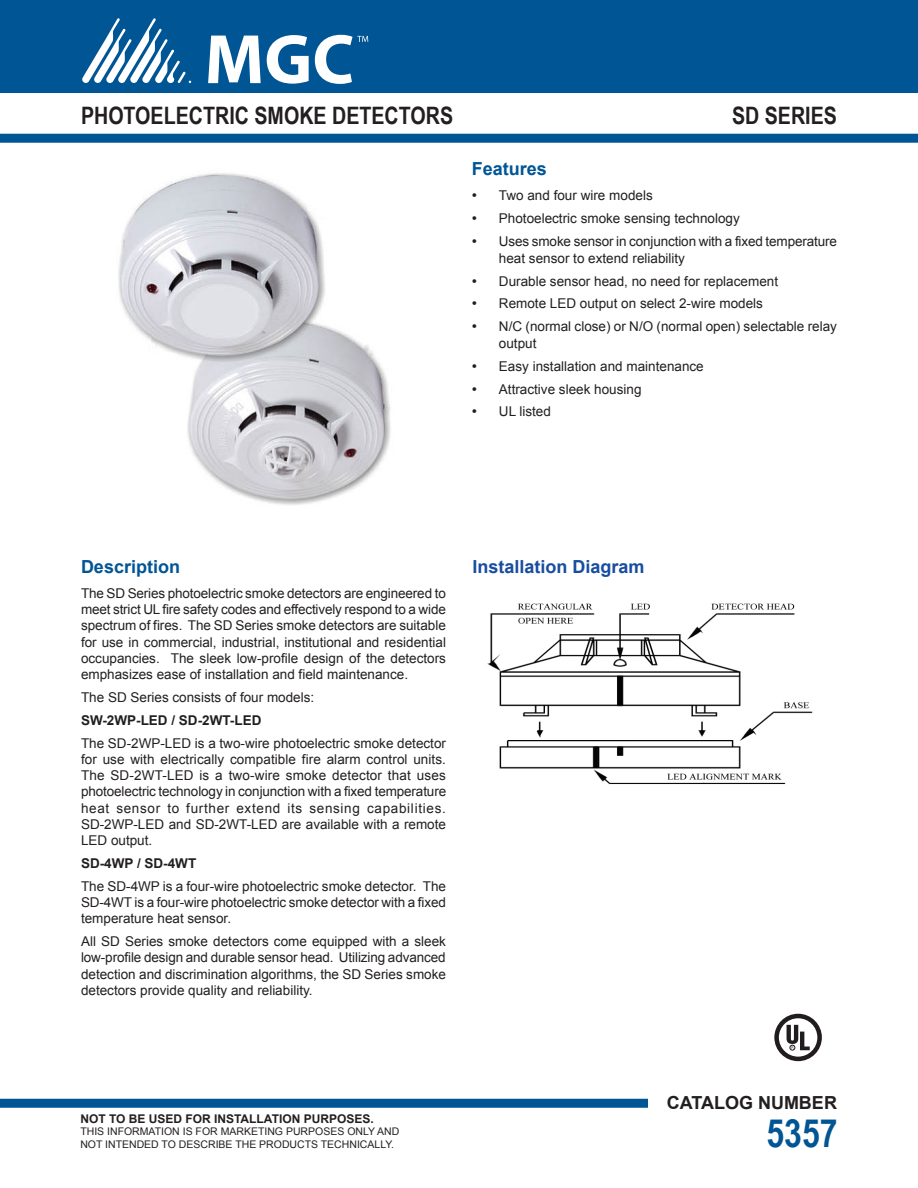
<style>
.page{position:relative;width:918px;height:1188px;background:#fff}
.page>*{position:absolute;margin:0;border:0;box-sizing:border-box;transform-origin:0 0}
.ParaStyle01-Leading_Auto__Align_Left{font:700 39px "Arial Narrow";color:#005595}
.t1{font:700 24px "Arial Narrow";color:#231f20}
.ParaStyle01-Leading_Auto__Align_Left-2{font:700 18px "Arial";color:#005595}
.heading_1{font:700 18px "Arial";color:#184ca0}
.ParaStyle01-Leading_Auto__Align_Left-3{font:700 18px "Arial";color:#231f20}
.t2{font:13.5px/16.2px "Arial";color:#231f20;text-align:justify}
.t3{font:700 13.5px "Arial";color:#231f20}
.ParaStyle01-Leading_Auto__Align_Left-4{font:700 12px "Arial";color:#231f20}
.ParaStyle01-Leading_Auto__Align_Left-5{font:10.5px/12.6px "Arial";color:#231f20}
.s1{font-family:"Times New Roman";font-size:15px}
</style>
<div class="page">
<div style="left:0;top:0;width:918px;height:93px;background:#005595"></div>
<svg style="left:82px;top:18px;width:109px;height:65px"></svg>
<svg style="left:208px;top:36px;width:53px;height:47px"></svg>
<svg style="left:267px;top:35px;width:42px;height:49px"></svg>
<svg style="left:315px;top:35px;width:53px;height:49px"></svg>
<div style="left:0;top:134px;width:918px;height:9px;background:#005595"></div>
<div style="left:0;top:1099px;width:648px;height:9px;background:#005595"></div>
<div style="left:774px;top:1014px;width:48px;height:47px;border:5px solid #211d1e;border-radius:50%"></div>
<svg style="left:787px;top:1025px;width:23px;height:25px"></svg>
<img style="left:118px;top:173px;width:273px;height:332px">
<img style="left:487px;top:603px;width:326px;height:181px">
<p class="t1" style="left:81px;top:97px;width:374px">PHOTOELECTRIC SMOKE DETECTORS</p>
<p class="t1" style="left:732px;top:97px;width:106px">SD SERIES</p>
<p class="ParaStyle01-Leading_Auto__Align_Left-2" style="left:472px;top:157px;width:77px">Features</p>
<p class="t2" style="left:472px;top:188px;width:182px"><span class="s1">•</span> Two and four wire models</p>
<p class="t2" style="left:472px;top:211px;width:269px"><span class="s1">•</span> Photoelectric smoke sensing technology</p>
<p class="t2" style="left:499px;top:234px;width:340px;text-indent:-27px"><span class="s1">•</span> Uses smoke sensor in conjunction with a fixed temperature heat sensor to extend reliability</p>
<p class="t2" style="left:472px;top:273px;width:308px"><span class="s1">•</span> Durable sensor head, no need for replacement</p>
<p class="t2" style="left:472px;top:296px;width:293px"><span class="s1">•</span> Remote LED output on select 2-wire models</p>
<p class="t2" style="left:499px;top:319px;width:340px;text-indent:-27px"><span class="s1">•</span> N/C (normal close) or N/O (normal open) selectable relay output</p>
<p class="t2" style="left:472px;top:358px;width:233px"><span class="s1">•</span> Easy installation and maintenance</p>
<p class="t2" style="left:472px;top:381px;width:171px"><span class="s1">•</span> Attractive sleek housing</p>
<p class="t2" style="left:472px;top:404px;width:81px"><span class="s1">•</span> UL listed</p>
<p class="ParaStyle01-Leading_Auto__Align_Left-2" style="left:81px;top:554px;width:101px">Description</p>
<p class="t2" style="left:81px;top:585px;width:367px">The SD Series photoelectric smoke detectors are engineered to meet strict UL fire safety codes and effectively respond to a wide spectrum of fires. The SD Series smoke detectors are suitable for use in commercial, industrial, institutional and residential occupancies. The sleek low-profile design of the detectors emphasizes ease of installation and field maintenance.</p>
<p class="t2" style="left:81px;top:689px;width:235px">The SD Series consists of four models:</p>
<p class="t3" style="left:81px;top:711px;width:182px">SW-2WP-LED / SD-2WT-LED</p>
<p class="t2" style="left:81px;top:735px;width:367px">The SD-2WP-LED is a two-wire photoelectric smoke detector for use with electrically compatible fire alarm control units.<br>The SD-2WT-LED is a two-wire smoke detector that uses photoelectric technology in conjunction with a fixed temperature heat sensor to further extend its sensing capabilities.<br>SD-2WP-LED and SD-2WT-LED are available with a remote LED output.</p>
<p class="t3" style="left:81px;top:854px;width:117px">SD-4WP / SD-4WT</p>
<p class="t2" style="left:81px;top:878px;width:367px">The SD-4WP is a four-wire photoelectric smoke detector. The SD-4WT is a four-wire photoelectric smoke detector with a fixed temperature heat sensor.</p>
<p class="t2" style="left:81px;top:934px;width:367px">All SD Series smoke detectors come equipped with a sleek low-profile design and durable sensor head. Utilizing advanced detection and discrimination algorithms, the SD Series smoke detectors provide quality and reliability.</p>
<p class="heading_1" style="left:472px;top:554px;width:174px">Installation Diagram</p>
<p class="ParaStyle01-Leading_Auto__Align_Left-3" style="left:667px;top:1091px;width:172px">CATALOG NUMBER</p>
<p class="ParaStyle01-Leading_Auto__Align_Left-4" style="left:80px;top:1110px;width:295px">NOT TO BE USED FOR INSTALLATION PURPOSES.</p>
<p class="ParaStyle01-Leading_Auto__Align_Left-5" style="left:80px;top:1125px;width:321px">THIS INFORMATION IS FOR MARKETING PURPOSES ONLY AND<br>NOT INTENDED TO DESCRIBE THE PRODUCTS TECHNICALLY.</p>
<p class="ParaStyle01-Leading_Auto__Align_Left" style="left:767px;top:1104px;width:73px">5357</p>
</div>
